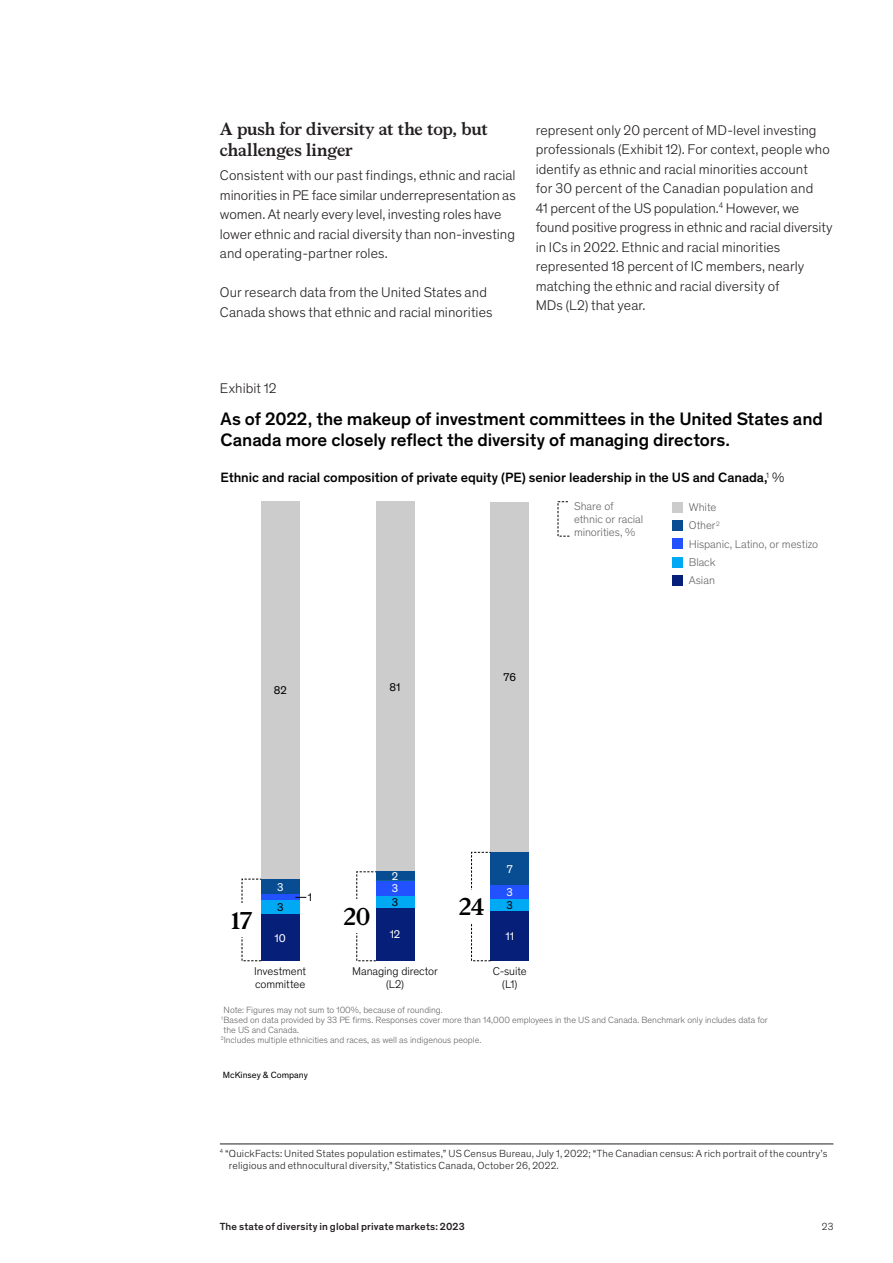
<style>
.page{position:relative;width:893px;height:1263px;background:#fff}
.page>*{position:absolute;margin:0;border:0;box-sizing:border-box;transform-origin:0 0}
.t1{font:700 24.45px "Bower";color:#000}
.t2{font:500 18.3px/21.5px "Mc Kinsey Sans";letter-spacing:-.005em;color:#000}
.Body_heading___Level_1{font:700 18px/21px "Bower";letter-spacing:-.01em;color:#231f20}
.Body_text{font:300 14.25px/19.5px "Mc Kinsey Sans";letter-spacing:.005em;color:#231f20}
.Exhibit_number{font:300 14.25px "Mc Kinsey Sans";letter-spacing:.005em;color:#231f20}
.t3{font:500 13.8px "Mc Kinsey Sans";letter-spacing:-.005em;color:#000}
.t4{font:300 11.55px/13px "Mc Kinsey Sans";letter-spacing:-.005em;color:#656565}
.t5{font:300 11.55px/13px "Mc Kinsey Sans";letter-spacing:-.005em;color:#000;text-align:center}
.t6{font:11.55px "Mc Kinsey Sans";color:#fff}
.t7{font:11.55px "Mc Kinsey Sans";color:#000}
.Footnote___Auto{font:300 10.5px/12.8px "Mc Kinsey Sans";letter-spacing:.015em;color:#231f20}
.t8{font:500 10.5px "Mc Kinsey Sans";letter-spacing:.015em;color:#231f20}
.t9{font:300 9.15px "Mc Kinsey Sans";letter-spacing:-.005em;color:#656565}
.t10{font:9.15px "Mc Kinsey Sans";color:#000}
.s1{font-weight:300}
</style>
<div class="page">
<hr style="left:220px;top:1144px;width:613px;height:1px;background:#231f20">
<div style="left:672px;top:575px;width:11px;height:11px;background:#061f79"></div>
<div style="left:672px;top:502px;width:11px;height:10px;background:#ccc"></div>
<div style="left:672px;top:538px;width:11px;height:11px;background:#2251ff"></div>
<div style="left:672px;top:520px;width:11px;height:11px;background:#084d91"></div>
<div style="left:672px;top:557px;width:11px;height:10px;background:#00a9f4"></div>
<div style="left:376px;top:502px;width:38px;height:370px;background:#ccc"></div>
<div style="left:261px;top:502px;width:38px;height:377px;background:#ccc"></div>
<div style="left:491px;top:502px;width:38px;height:350px;background:#ccc"></div>
<div style="left:261px;top:879px;width:38px;height:15px;background:#084d91"></div>
<div style="left:261px;top:894px;width:38px;height:6px;background:#2251ff"></div>
<div style="left:261px;top:900px;width:38px;height:15px;background:#00a9f4"></div>
<div style="left:261px;top:915px;width:38px;height:46px;background:#061f79"></div>
<div style="left:376px;top:872px;width:38px;height:9px;background:#084d91"></div>
<div style="left:376px;top:881px;width:38px;height:15px;background:#2251ff"></div>
<div style="left:376px;top:896px;width:38px;height:12px;background:#00a9f4"></div>
<div style="left:376px;top:908px;width:38px;height:53px;background:#061f79"></div>
<div style="left:491px;top:852px;width:38px;height:33px;background:#084d91"></div>
<div style="left:491px;top:885px;width:38px;height:14px;background:#2251ff"></div>
<div style="left:491px;top:899px;width:38px;height:12px;background:#00a9f4"></div>
<div style="left:491px;top:911px;width:38px;height:50px;background:#061f79"></div>
<h3 class="Body_heading___Level_1" style="left:220px;top:117px;width:269px">A push for diversity at the top, but challenges linger</h3>
<p class="Body_text" style="left:220px;top:165px;width:298px">Consistent with our past findings, ethnic and racial minorities in PE face similar underrepresentation as women. At nearly every level, investing roles have lower ethnic and racial diversity than non-investing and operating-partner roles.</p>
<p class="Body_text" style="left:220px;top:282px;width:274px">Our research data from the United States and<br>Canada shows that ethnic and racial minorities</p>
<p class="Body_text" style="left:536px;top:119px;width:299px">represent only 20 percent of MD-level investing professionals (Exhibit 12). For context, people who identify as ethnic and racial minorities account<br>for 30 percent of the Canadian population and<br>41 percent of the US population.<sup>4</sup> However, we found positive progress in ethnic and racial diversity in ICs in 2022. Ethnic and racial minorities represented 18 percent of IC members, nearly matching the ethnic and racial diversity of<br>MDs (L2) that year.</p>
<p class="Exhibit_number" style="left:220px;top:378px;width:58px">Exhibit 12</p>
<p class="t2" style="left:221px;top:407px;width:604px">As of 2022, the makeup of investment committees in the United States and<br>Canada more closely reflect the diversity of managing directors.</p>
<p class="t3" style="left:221px;top:467px;width:565px">Ethnic and racial composition of private equity (PE) senior leadership in the US and Canada,<sup>1</sup> <span class="s1">%</span></p>
<p class="t7" style="left:274px;top:682px;width:14px">82</p>
<p class="t7" style="left:390px;top:679px;width:12px">81</p>
<p class="t7" style="left:504px;top:669px;width:14px">76</p>
<p class="t4" style="left:574px;top:499px;width:71px">Share of ethnic or racial minorities, %</p>
<p class="t4" style="left:689px;top:500px;width:29px">White</p>
<p class="t4" style="left:689px;top:537px;width:131px">Hispanic, Latino, or mestizo</p>
<p class="t4" style="left:689px;top:518px;width:32px">Other<sup>2</sup></p>
<p class="t4" style="left:689px;top:555px;width:28px">Black</p>
<p class="t4" style="left:689px;top:573px;width:28px">Asian</p>
<p class="t6" style="left:277px;top:879px;width:8px">3</p>
<p class="t7" style="left:308px;top:889px;width:6px">1</p>
<p class="t7" style="left:277px;top:899px;width:8px">3</p>
<p class="t1" style="left:231px;top:902px;width:23px">17</p>
<p class="t1" style="left:343px;top:899px;width:28px">20</p>
<p class="t6" style="left:275px;top:930px;width:13px">10</p>
<p class="t6" style="left:392px;top:868px;width:8px">2</p>
<p class="t7" style="left:392px;top:894px;width:8px">3</p>
<p class="t6" style="left:392px;top:880px;width:8px">3</p>
<p class="t6" style="left:390px;top:926px;width:12px">12</p>
<p class="t1" style="left:459px;top:889px;width:27px">24</p>
<p class="t6" style="left:507px;top:860px;width:8px">7</p>
<p class="t7" style="left:507px;top:897px;width:8px">3</p>
<p class="t6" style="left:507px;top:884px;width:8px">3</p>
<p class="t6" style="left:506px;top:928px;width:10px">11</p>
<p class="t5" style="left:254px;top:964px;width:53px;text-align:left">Investment committee</p>
<p class="t5" style="left:493px;top:964px;width:36px">C-suite (L1)</p>
<p class="t5" style="left:352px;top:964px;width:87px">Managing director (L2)</p>
<p class="t9" style="left:224px;top:1004px;width:221px">Note: Figures may not sum to 100%, because of rounding.</p>
<p class="t9" style="left:221px;top:1014px;width:548px"><sup>1</sup>Based on data provided by 33 PE firms. Responses cover more than 14,000 employees in the US and Canada. Benchmark only includes data for</p>
<p class="t9" style="left:224px;top:1023px;width:77px">the US and Canada.</p>
<p class="t9" style="left:221px;top:1033px;width:262px"><sup>2</sup>Includes multiple ethnicities and races, as well as indigenous people.</p>
<p class="t10" style="left:223px;top:1068px;width:87px">McKinsey &amp; Company</p>
<p class="Footnote___Auto" style="left:229px;top:1146px;width:600px;text-indent:-9px"><sup>4</sup> “QuickFacts: United States population estimates,” US Census Bureau, July 1, 2022; “The Canadian census: A rich portrait of the country’s religious and ethnocultural diversity,” Statistics Canada, October 26, 2022.</p>
<p class="t8" style="left:220px;top:1218px;width:246px">The state of diversity in global private markets: 2023</p>
<p class="Footnote___Auto" style="left:822px;top:1219px;width:13px">23</p>
</div>
